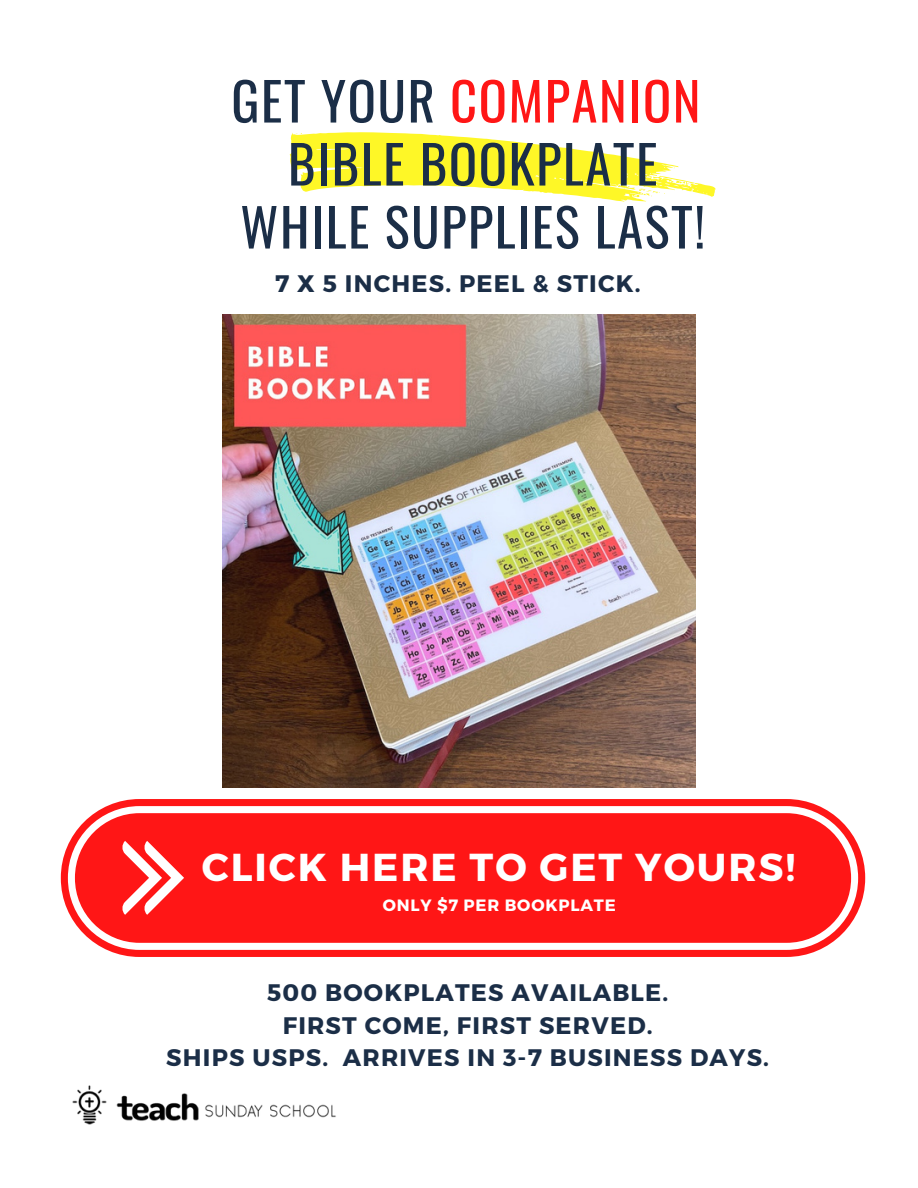
<style>
.page{position:relative;width:918px;height:1188px;background:#fff}
.page>*{position:absolute;margin:0;border:0;box-sizing:border-box;transform-origin:0 0}
.t1{font:52.5px/63px "Oswald";letter-spacing:.03em;color:#1b2e47;text-align:center}
.t2{font:700 38.85px "Montserrat";letter-spacing:.05em;color:#fff}
.t3{font:700 23.85px/32.7px "Montserrat";letter-spacing:.05em;color:#1b2e47;text-align:center}
.t4{font:700 16.35px "Montserrat";letter-spacing:.05em;color:#fff}
.s1{color:#ff1616}
</style>
<div class="page">
<svg style="left:61px;top:799px;width:804px;height:158px"></svg>
<div style="left:75px;top:813px;width:776px;height:130px;background:#ff1616;border-radius:65px"></div>
<svg style="left:122px;top:841px;width:62px;height:74px"></svg>
<img style="left:72px;top:1085px;width:264px;height:40px">
<svg style="left:290px;top:132px;width:426px;height:70px"></svg>
<img style="left:223px;top:315px;width:472px;height:472px">
<h1 class="t1" style="left:231px;top:67px;width:475px">GET YOUR <span class="s1">COMPANION<br></span>BIBLE BOOKPLATE<br>WHILE SUPPLIES LAST!</h1>
<p class="t3" style="left:275px;top:266px;width:367px">7 X 5 INCHES. PEEL &amp; STICK.</p>
<h2 class="t2" style="left:202px;top:842px;width:595px">CLICK HERE TO GET YOURS!</h2>
<p class="t4" style="left:383px;top:894px;width:235px">ONLY $7 PER BOOKPLATE</p>
<p class="t3" style="left:166px;top:975px;width:604px">500 BOOKPLATES AVAILABLE.<br>FIRST COME, FIRST SERVED.<br>SHIPS USPS. ARRIVES IN 3-7 BUSINESS DAYS.</p>
</div>
